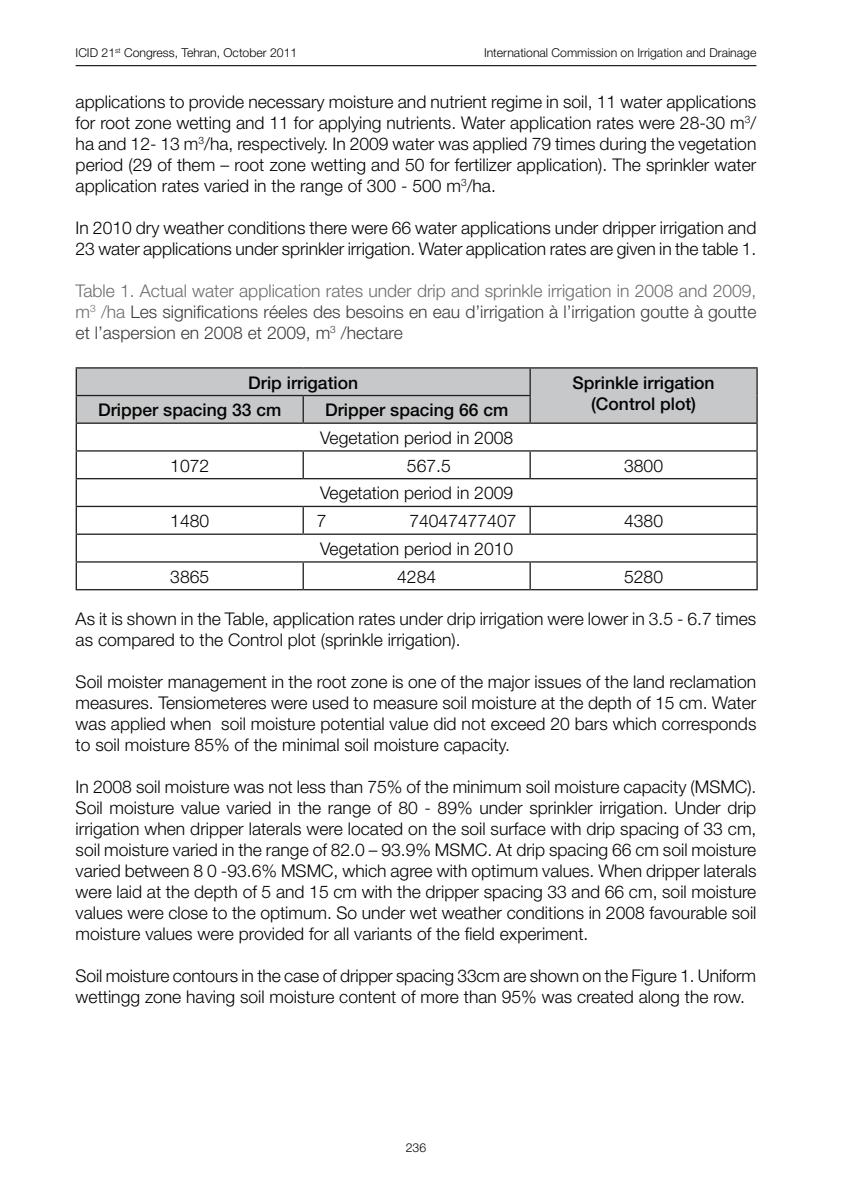
<style>
.page{position:relative;width:851px;height:1197px;background:#fff}
.page>*{position:absolute;margin:0;border:0;box-sizing:border-box;transform-origin:0 0}
.t1{font:300 17.5px/21px "Helvetica Neue";color:#040503;text-align:justify}
.t2{font:300 17.5px/21px "Helvetica Neue";color:#3e3d3c;text-align:justify}
.t3{font:500 17.5px/21px "Helvetica Neue";color:#040503;text-align:center}
.t4{font:300 12.25px "Helvetica Neue";color:#040503}
.s1{color:#6c6d70}
</style>
<div class="page">
<hr style="left:76px;top:65px;width:680px;height:1px;background:#231f20">
<hr style="left:76px;top:367px;width:227px;height:2px;background:#231f20">
<hr style="left:303px;top:367px;width:227px;height:2px;background:#231f20">
<hr style="left:530px;top:367px;width:227px;height:2px;background:#231f20">
<svg style="left:76px;top:368px;width:681px;height:221px"></svg>
<hr style="left:76px;top:589px;width:227px;height:1px;background:#231f20">
<hr style="left:303px;top:589px;width:227px;height:1px;background:#231f20">
<hr style="left:530px;top:589px;width:227px;height:1px;background:#231f20">
<p class="t4" style="left:76px;top:45px;width:223px">ICID 21<sup>st</sup> Congress, Tehran, October 2011</p>
<p class="t4" style="left:484px;top:45px;width:274px">International Commission on Irrigation and Drainage</p>
<p class="t1" style="left:76px;top:91px;width:682px">applications to provide necessary moisture and nutrient regime in soil, 11 water applications for root zone wetting and 11 for applying nutrients. Water application rates were 28-30 m<sup>3</sup>/ ha and 12- 13 m<sup>3</sup>/ha, respectively. In 2009 water was applied 79 times during the vegetation period (29 of them – root zone wetting and 50 for fertilizer application). The sprinkler water application rates varied in the range of 300 - 500 m<sup>3</sup>/ha.</p>
<p class="t1" style="left:76px;top:217px;width:682px">In 2010 dry weather conditions there were 66 water applications under dripper irrigation and<br>23 water applications under sprinkler irrigation. Water application rates are given in the table 1.</p>
<p class="t2" style="left:76px;top:280px;width:682px"><span class="s1">Table 1. Actual water application rates under drip and sprinkle irrigation in 2008 and 2009, m</span><sup>3</sup> <span class="s1">/ha</span> Les significations réeles des besoins en eau d’irrigation à l’irrigation goutte à goutte et l’aspersion en 2008 et 2009, m<sup>3</sup> /hectare</p>
<p class="t3" style="left:248px;top:372px;width:111px">Drip irrigation</p>
<p class="t3" style="left:572px;top:372px;width:143px">Sprinkle irrigation (Control plot)</p>
<p class="t3" style="left:98px;top:399px;width:185px">Dripper spacing 33 cm</p>
<p class="t3" style="left:325px;top:399px;width:185px">Dripper spacing 66 cm</p>
<p class="t1" style="left:320px;top:427px;width:194px">Vegetation period in 2008</p>
<p class="t1" style="left:170px;top:455px;width:40px">1072</p>
<p class="t1" style="left:407px;top:455px;width:45px">567.5</p>
<p class="t1" style="left:624px;top:455px;width:40px">3800</p>
<p class="t1" style="left:320px;top:482px;width:194px">Vegetation period in 2009</p>
<p class="t1" style="left:170px;top:510px;width:40px">1480</p>
<p class="t1" style="left:317px;top:510px;width:11px">7</p>
<p class="t1" style="left:409px;top:510px;width:109px">74047477407</p>
<p class="t1" style="left:624px;top:510px;width:40px">4380</p>
<p class="t1" style="left:320px;top:538px;width:194px">Vegetation period in 2010</p>
<p class="t1" style="left:170px;top:566px;width:40px">3865</p>
<p class="t1" style="left:397px;top:566px;width:40px">4284</p>
<p class="t1" style="left:624px;top:566px;width:40px">5280</p>
<p class="t1" style="left:76px;top:608px;width:682px">As it is shown in the Table, application rates under drip irrigation were lower in 3.5 - 6.7 times as compared to the Control plot (sprinkle irrigation).</p>
<p class="t1" style="left:76px;top:671px;width:682px">Soil moister management in the root zone is one of the major issues of the land reclamation measures. Tensiometeres were used to measure soil moisture at the depth of 15 cm. Water was applied when soil moisture potential value did not exceed 20 bars which corresponds to soil moisture 85% of the minimal soil moisture capacity.</p>
<p class="t1" style="left:76px;top:776px;width:682px">In 2008 soil moisture was not less than 75% of the minimum soil moisture capacity (MSMC).<br>Soil moisture value varied in the range of 80 - 89% under sprinkler irrigation. Under drip irrigation when dripper laterals were located on the soil surface with drip spacing of 33 cm, soil moisture varied in the range of 82.0 – 93.9% MSMC. At drip spacing 66 cm soil moisture varied between 8 0 -93.6% MSMC, which agree with optimum values. When dripper laterals were laid at the depth of 5 and 15 cm with the dripper spacing 33 and 66 cm, soil moisture values were close to the optimum. So under wet weather conditions in 2008 favourable soil moisture values were provided for all variants of the field experiment.</p>
<p class="t1" style="left:76px;top:965px;width:682px">Soil moisture contours in the case of dripper spacing 33cm are shown on the Figure 1. Uniform wettingg zone having soil moisture content of more than 95% was created along the row.</p>
<p class="t4" style="left:406px;top:1141px;width:22px">236</p>
</div>
